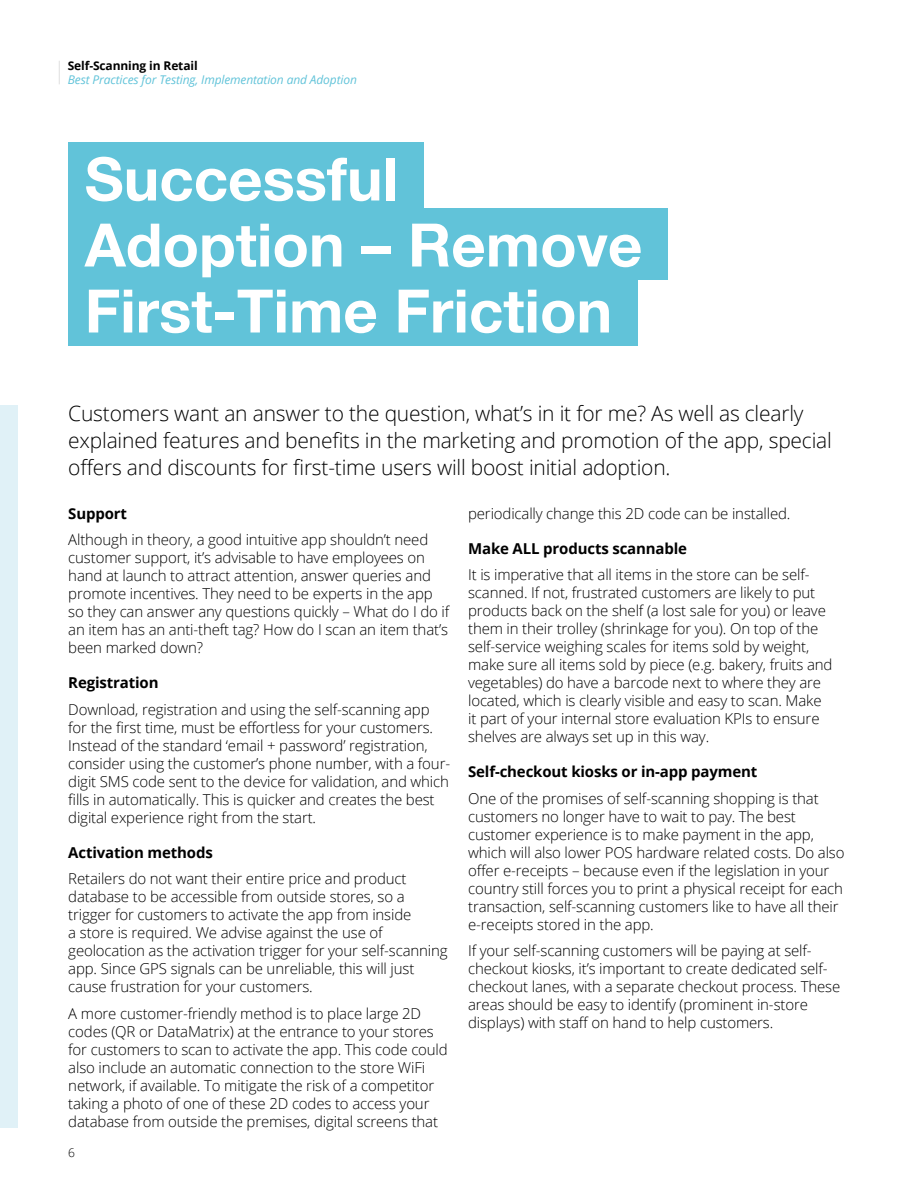
<style>
.page{position:relative;width:918px;height:1188px;background:#fff}
.page>*{position:absolute;margin:0;border:0;box-sizing:border-box;transform-origin:0 0}
.t1{font:700 60px/66px "Helvetica Neue";color:#fff}
.t2{font:300 21px/27px "Open Sans";letter-spacing:-.01em;color:#000}
.t3{font:300 15px/18px "Open Sans";letter-spacing:-.01em;color:#000}
.t4{font:700 15px "Open Sans";letter-spacing:-.01em;color:#000}
.t5{font:italic 12px "Open Sans";letter-spacing:-.01em;color:#61c3d9}
.t6{font:700 12px "Open Sans";letter-spacing:-.01em;color:#000}
.t7{font:300 12px "Open Sans";color:#000}
</style>
<div class="page">
<div style="left:0;top:405px;width:17px;height:722px;background:#e0f1f7"></div>
<svg style="left:59px;top:61px;width:1px;height:23px"></svg>
<div style="left:68px;top:142px;width:356px;height:72px;background:#61c3d9"></div>
<div style="left:68px;top:208px;width:600px;height:72px;background:#61c3d9"></div>
<div style="left:68px;top:274px;width:570px;height:72px;background:#61c3d9"></div>
<p class="t6" style="left:68px;top:57px;width:131px">Self-Scanning in Retail</p>
<p class="t5" style="left:68px;top:72px;width:291px">Best Practices for Testing, Implementation and Adoption</p>
<h1 class="t1" style="left:85px;top:148px;width:559px">Successful<br>Adoption – Remove<br>First-Time Friction</h1>
<h2 class="t2" style="left:68px;top:399px;width:765px">Customers want an answer to the question, what’s in it for me? As well as clearly explained features and benefits in the marketing and promotion of the app, special offers and discounts for first-time users will boost initial adoption.</h2>
<p class="t4" style="left:68px;top:503px;width:60px">Support</p>
<p class="t3" style="left:68px;top:530px;width:383px">Although in theory, a good intuitive app shouldn’t need customer support, it’s advisable to have employees on hand at launch to attract attention, answer queries and promote incentives. They need to be experts in the app so they can answer any questions quickly – What do I do if an item has an anti-theft tag? How do I scan an item that’s been marked down?</p>
<p class="t4" style="left:68px;top:672px;width:92px">Registration</p>
<p class="t3" style="left:68px;top:700px;width:383px">Download, registration and using the self-scanning app for the first time, must be effortless for your customers.<br>Instead of the standard ‘email + password’ registration, consider using the customer’s phone number, with a four&shy;digit SMS code sent to the device for validation, and which fills in automatically. This is quicker and creates the best digital experience right from the start.</p>
<p class="t4" style="left:68px;top:842px;width:146px">Activation methods</p>
<p class="t3" style="left:68px;top:869px;width:381px">Retailers do not want their entire price and product database to be accessible from outside stores, so a trigger for customers to activate the app from inside<br>a store is required. We advise against the use of geolocation as the activation trigger for your self-scanning app. Since GPS signals can be unreliable, this will just cause frustration for your customers.</p>
<p class="t3" style="left:68px;top:1004px;width:381px">A more customer-friendly method is to place large 2D codes (QR or DataMatrix) at the entrance to your stores for customers to scan to activate the app. This code could also include an automatic connection to the store WiFi network, if available. To mitigate the risk of a competitor taking a photo of one of these 2D codes to access your database from outside the premises, digital screens that</p>
<p class="t3" style="left:468px;top:504px;width:324px">periodically change this 2D code can be installed.</p>
<p class="t4" style="left:468px;top:538px;width:221px">Make ALL products scannable</p>
<p class="t3" style="left:468px;top:565px;width:366px">It is imperative that all items in the store can be self&shy;scanned. If not, frustrated customers are likely to put products back on the shelf (a lost sale for you) or leave them in their trolley (shrinkage for you). On top of the self-service weighing scales for items sold by weight, make sure all items sold by piece (e.g. bakery, fruits and vegetables) do have a barcode next to where they are located, which is clearly visible and easy to scan. Make it part of your internal store evaluation KPIs to ensure shelves are always set up in this way.</p>
<p class="t4" style="left:468px;top:761px;width:291px">Self-checkout kiosks or in-app payment</p>
<p class="t3" style="left:468px;top:789px;width:378px">One of the promises of self-scanning shopping is that customers no longer have to wait to pay. The best customer experience is to make payment in the app, which will also lower POS hardware related costs. Do also offer e-receipts – because even if the legislation in your country still forces you to print a physical receipt for each transaction, self-scanning customers like to have all their e-receipts stored in the app.</p>
<p class="t3" style="left:468px;top:941px;width:374px">If your self-scanning customers will be paying at self&shy;checkout kiosks, it’s important to create dedicated self&shy;checkout lanes, with a separate checkout process. These areas should be easy to identify (prominent in-store displays) with staff on hand to help customers.</p>
<p class="t7" style="left:68px;top:1144px;width:8px">6</p>
</div>
